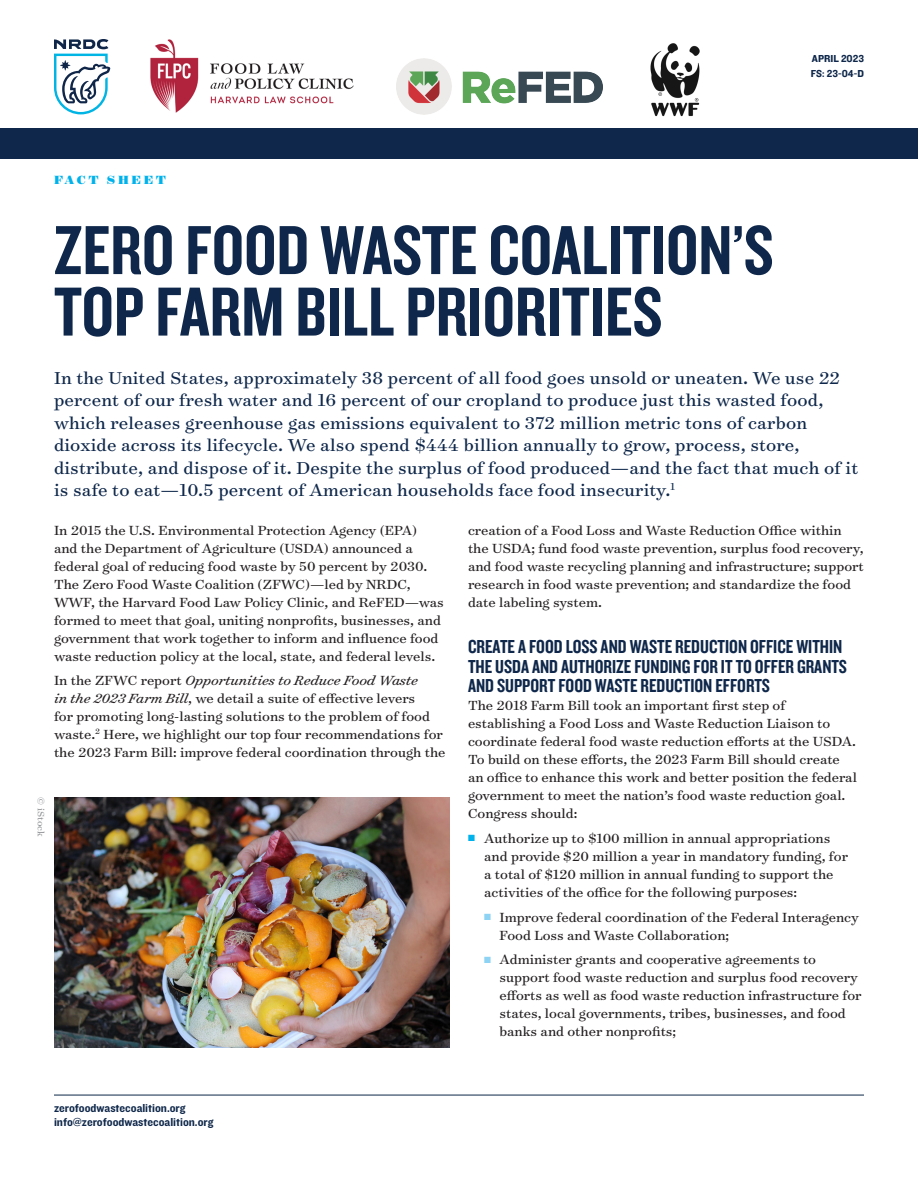
<style>
.page{position:relative;width:918px;height:1188px;background:#fff}
.page>*{position:absolute;margin:0;border:0;box-sizing:border-box;transform-origin:0 0}
.t1{font:72px/61.5px "Knockout 49 Liteweight";color:#0e274a}
.t2{font:19.5px/22.5px "Surveyor Text";letter-spacing:.01em;color:#0e274a}
.t3{font:19.5px/19.5px "Knockout 49 Liteweight";color:#0e274a}
.t4{font:15px/18px "Surveyor Text";color:#231f20}
.t5{font:900 13.5px "Surveyor Display";letter-spacing:.195em;color:#00b2eb}
.t6{font:12px/14.4px "Knockout 51 Middleweight";color:#0e274a}
.t7{font:10.5px/15px "Knockout 51 Middleweight";color:#0e274a}
.t8{font:10.5px "Surveyor Text";letter-spacing:.01em;color:#939598}
.s1{font-style:italic}
.s2{color:#00b2eb}
.s3{color:#8ed3f4}
</style>
<div class="page">
<img style="left:650px;top:43px;width:50px;height:74px">
<hr style="left:54px;top:1095px;width:810px;height:1px;background:#0e274a">
<div style="left:0;top:129px;width:918px;height:30px;background:#0e274a"></div>
<svg style="left:54px;top:39px;width:56px;height:75px"></svg>
<img style="left:54px;top:797px;width:396px;height:251px">
<img style="left:150px;top:39px;width:204px;height:74px">
<img style="left:397px;top:58px;width:205px;height:56px">
<p class="t7" style="left:811px;top:51px;width:55px">APRIL 2023<br>FS: 23-04-D</p>
<p class="t5" style="left:54px;top:171px;width:113px">FACT SHEET</p>
<h1 class="t1" style="left:54px;top:217px;width:721px">ZERO FOOD WASTE COALITION’S<br>TOP FARM BILL PRIORITIES</h1>
<p class="t2" style="left:54px;top:366px;width:806px">In the United States, approximately 38 percent of all food goes unsold or uneaten. We use 22 percent of our fresh water and 16 percent of our cropland to produce just this wasted food, which releases greenhouse gas emissions equivalent to 372 million metric tons of carbon dioxide across its lifecycle. We also spend $444 billion annually to grow, process, store, distribute, and dispose of it. Despite the surplus of food produced—and the fact that much of it is safe to eat—10.5 percent of American households face food insecurity.<sup>1</sup></p>
<p class="t4" style="left:54px;top:521px;width:391px">In 2015 the U.S. Environmental Protection Agency (EPA) and the Department of Agriculture (USDA) announced a federal goal of reducing food waste by 50 percent by 2030.<br>The Zero Food Waste Coalition (ZFWC)—led by NRDC, WWF, the Harvard Food Law Policy Clinic, and ReFED—was formed to meet that goal, uniting nonprofits, businesses, and government that work together to inform and influence food waste reduction policy at the local, state, and federal levels.</p>
<p class="t4" style="left:54px;top:671px;width:393px">In the ZFWC report <span class="s1">Opportunities to Reduce Food Waste<br>in the 2023 Farm Bill</span>, we detail a suite of effective levers<br>for promoting long-lasting solutions to the problem of food waste.<sup>2</sup> Here, we highlight our top four recommendations for the 2023 Farm Bill: improve federal coordination through the</p>
<p class="t8" style="left:48px;top:797px;width:41px;rotate:90deg">© iStock</p>
<p class="t4" style="left:468px;top:521px;width:397px">creation of a Food Loss and Waste Reduction Office within the USDA; fund food waste prevention, surplus food recovery, and food waste recycling planning and infrastructure; support research in food waste prevention; and standardize the food date labeling system.</p>
<h2 class="t3" style="left:468px;top:636px;width:380px">CREATE A FOOD LOSS AND WASTE REDUCTION OFFICE WITHIN<br>THE USDA AND AUTHORIZE FUNDING FOR IT TO OFFER GRANTS<br>AND SUPPORT FOOD WASTE REDUCTION EFFORTS</h2>
<p class="t4" style="left:468px;top:696px;width:391px">The 2018 Farm Bill took an important first step of establishing a Food Loss and Waste Reduction Liaison to coordinate federal food waste reduction efforts at the USDA.<br>To build on these efforts, the 2023 Farm Bill should create an office to enhance this work and better position the federal government to meet the nation’s food waste reduction goal.<br>Congress should:</p>
<p class="t4" style="left:484px;top:829px;width:365px;text-indent:-16px"><span class="s2">■</span> Authorize up to $100 million in annual appropriations and provide $20 million a year in mandatory funding, for a total of $120 million in annual funding to support the activities of the office for the following purposes:</p>
<p class="t4" style="left:500px;top:908px;width:361px;text-indent:-15px"><span class="s3">■</span> Improve federal coordination of the Federal Interagency<br>Food Loss and Waste Collaboration;</p>
<p class="t4" style="left:500px;top:950px;width:364px;text-indent:-15px"><span class="s3">■</span> Administer grants and cooperative agreements to support food waste reduction and surplus food recovery efforts as well as food waste reduction infrastructure for states, local governments, tribes, businesses, and food banks and other nonprofits;</p>
<p class="t6" style="left:54px;top:1100px;width:161px">zerofoodwastecoalition.org info@zerofoodwastecoalition.org</p>
</div>
